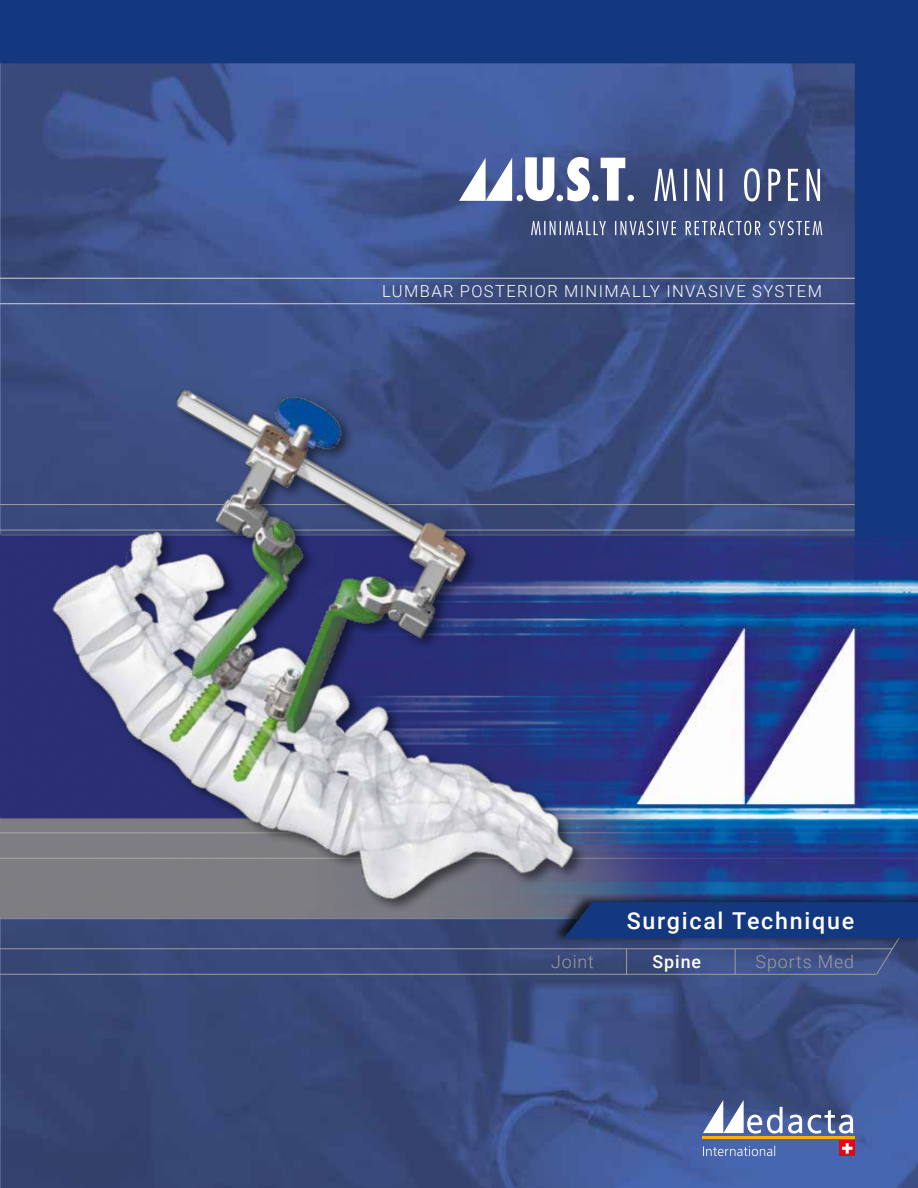
<style>
.page{position:relative;width:918px;height:1188px;background:#fff}
.page>*{position:absolute;margin:0;border:0;box-sizing:border-box;transform-origin:0 0}
.t1{font:500 23.25px "Roboto";letter-spacing:.075em;color:#fff}
.t2{font:300 17.85px "Roboto";letter-spacing:.05em;color:#9d9d9c}
.t3{font:500 17.85px "Roboto";letter-spacing:.05em;color:#fff}
.t4{font:300 16.5px "Roboto";letter-spacing:.085em;color:#fff}
</style>
<div class="page">
<img style="left:1px;top:975px;width:917px;height:213px">
<hr style="left:0;top:0;width:1px;height:1188px;background:#e6e4e2">
<svg style="left:0;top:0;width:918px;height:538px"></svg>
<img style="left:789px;top:538px;width:129px;height:354px">
<hr style="left:0;top:832px;width:918px;height:1px;background:#9d9d9c">
<hr style="left:0;top:858px;width:918px;height:1px;background:#9d9d9c">
<hr style="left:702px;top:1136px;width:152px;height:3px;background:#f9b000">
<div style="left:840px;top:1141px;width:15px;height:15px;background:#e30613"></div>
<svg style="left:842px;top:1143px;width:11px;height:11px"></svg>
<svg style="left:789px;top:1100px;width:13px;height:34px"></svg>
<svg style="left:808px;top:1110px;width:45px;height:24px"></svg>
<div style="left:549px;top:892px;width:369px;height:52px;background:#000;opacity:.75"></div>
<svg style="left:789px;top:902px;width:129px;height:73px"></svg>
<svg style="left:654px;top:168px;width:166px;height:33px"></svg>
<svg style="left:531px;top:221px;width:291px;height:14px"></svg>
<div style="left:592px;top:195px;width:7px;height:6px;background:#fff;border-radius:50%"></div>
<div style="left:627px;top:195px;width:7px;height:6px;background:#fff;border-radius:50%"></div>
<svg style="left:601px;top:158px;width:24px;height:43px"></svg>
<svg style="left:459px;top:157px;width:131px;height:44px"></svg>
<img style="left:0;top:233px;width:789px;height:929px">
<p class="t4" style="left:382px;top:280px;width:441px">LUMBAR POSTERIOR MINIMALLY INVASIVE SYSTEM</p>
<h1 class="t1" style="left:627px;top:904px;width:229px">Surgical Technique</h1>
<p class="t2" style="left:551px;top:949px;width:44px">Joint</p>
<p class="t3" style="left:653px;top:949px;width:50px">Spine</p>
<p class="t2" style="left:756px;top:949px;width:100px">Sports Med</p>
</div>
